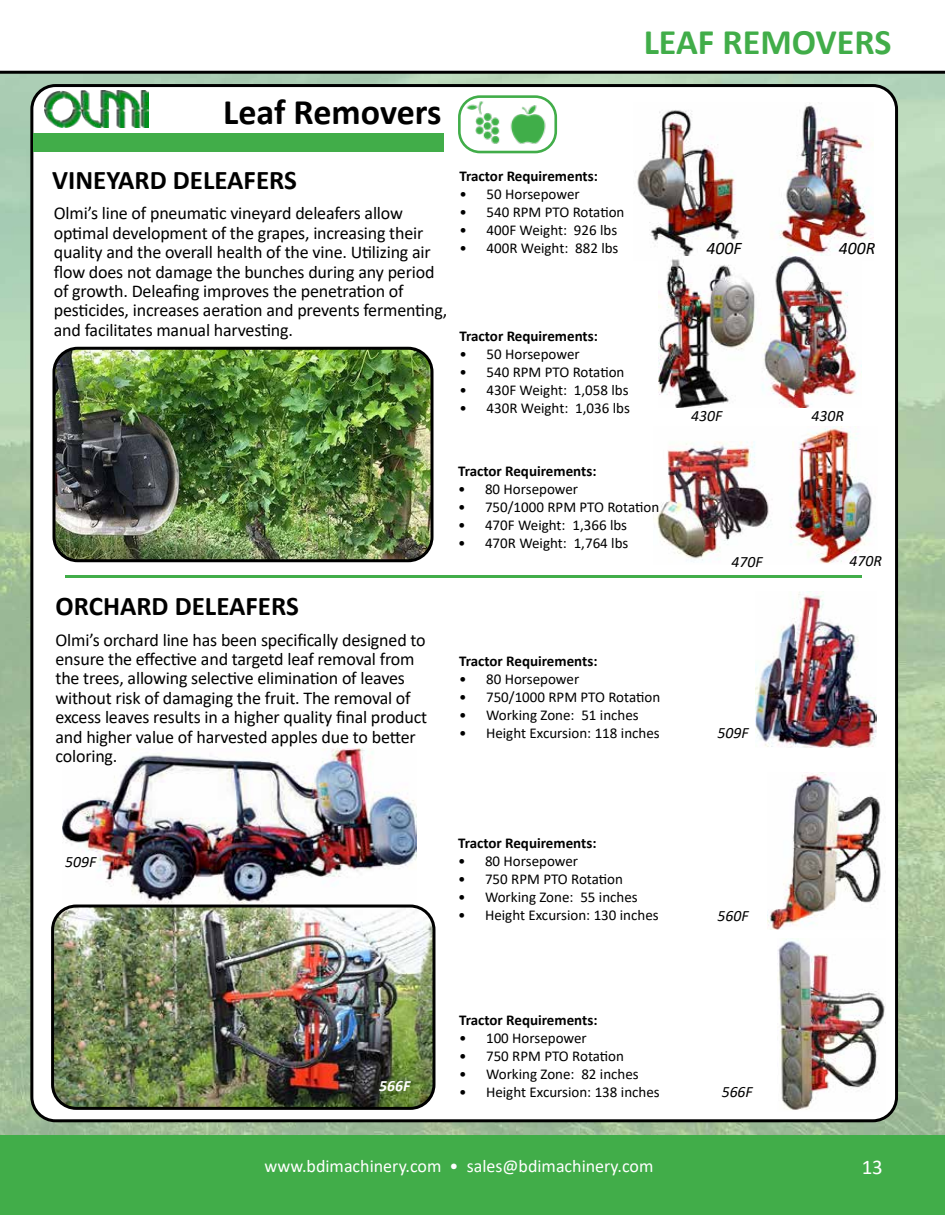
<style>
.page{position:relative;width:945px;height:1215px;background:#fff}
.page>*{position:absolute;margin:0;border:0;box-sizing:border-box;transform-origin:0 0}
.t1{font:700 36px "Calibri";color:#41ad49}
.t2{font:700 36px "Calibri";color:#000}
.t3{font:700 27px "Calibri";color:#000}
.t4{font:21px "Calibri";color:#fff}
.t5{font:18px/19.4px "Calibri";letter-spacing:-.01em;color:#000}
.t6{font:18px "Calibri";color:#fff}
.t7{font:italic 17.7px "Calibri";color:#000}
.t8{font:italic 15.75px "Calibri";color:#000}
.t9{font:italic 700 15.75px "Calibri";color:#fff}
.t10{font:15px "Calibri";color:#000}
.t11{font:700 15px "Calibri";color:#000}
</style>
<div class="page">
<img style="left:0;top:74px;width:945px;height:1062px">
<div style="left:0;top:1136px;width:945px;height:79px;background:#41ad49"></div>
<hr style="left:0;top:71px;width:945px;height:3px;background:#000">
<div style="left:32px;top:86px;width:865px;height:1035px;background:#fff;border-radius:24px"></div>
<div style="left:33px;top:133px;width:411px;height:18px;background:#41ad49"></div>
<img style="left:45px;top:91px;width:104px;height:37px">
<img style="left:635px;top:103px;width:239px;height:153px">
<hr style="left:65px;top:575px;width:797px;height:3px;background:#41ad49">
<img style="left:653px;top:426px;width:219px;height:138px">
<div style="left:458px;top:95px;width:99px;height:58px;border:3px solid #41ad49;border-radius:21px"></div>
<img style="left:510px;top:103px;width:40px;height:46px">
<img style="left:463px;top:100px;width:37px;height:46px">
<img style="left:755px;top:592px;width:122px;height:156px">
<img style="left:62px;top:748px;width:354px;height:156px">
<img style="left:659px;top:256px;width:203px;height:151px">
<img style="left:56px;top:351px;width:374px;height:207px">
<div style="left:52px;top:347px;width:382px;height:215px;border:3px solid #000;border-radius:24px"></div>
<img style="left:55px;top:906px;width:379px;height:200px">
<div style="left:51px;top:905px;width:384px;height:205px;border:3px solid #000;border-radius:24px"></div>
<img style="left:777px;top:939px;width:109px;height:171px">
<img style="left:768px;top:774px;width:113px;height:156px">
<h1 class="t2" style="left:223px;top:86px;width:220px">Leaf Removers</h1>
<h1 class="t1" style="left:644px;top:17px;width:249px">LEAF REMOVERS</h1>
<h2 class="t3" style="left:52px;top:161px;width:246px">VINEYARD DELEAFERS</h2>
<p class="t5" style="left:54px;top:203px;width:395px">Olmi’s line of pneumatic vineyard deleafers allow optimal development of the grapes, increasing their quality and the overall health of the vine. Utilizing air flow does not damage the bunches during any period of growth. Deleafing improves the penetration of pesticides, increases aeration and prevents fermenting, and facilitates manual harvesting.</p>
<p class="t11" style="left:460px;top:165px;width:140px">Tractor Requirements:</p>
<p class="t10" style="left:460px;top:184px;width:122px">• 50 Horsepower</p>
<p class="t10" style="left:460px;top:202px;width:166px">• 540 RPM PTO Rotation</p>
<p class="t10" style="left:460px;top:220px;width:159px">• 400F Weight: 926 lbs</p>
<p class="t10" style="left:460px;top:238px;width:160px">• 400R Weight: 882 lbs</p>
<p class="t7" style="left:707px;top:235px;width:36px">400F</p>
<p class="t7" style="left:839px;top:235px;width:38px">400R</p>
<p class="t11" style="left:460px;top:326px;width:140px">Tractor Requirements:</p>
<p class="t10" style="left:460px;top:344px;width:122px">• 50 Horsepower</p>
<p class="t10" style="left:460px;top:362px;width:166px">• 540 RPM PTO Rotation</p>
<p class="t10" style="left:460px;top:380px;width:171px">• 430F Weight: 1,058 lbs</p>
<p class="t10" style="left:460px;top:398px;width:172px">• 430R Weight: 1,036 lbs</p>
<p class="t8" style="left:691px;top:404px;width:33px">430F</p>
<p class="t8" style="left:812px;top:404px;width:34px">430R</p>
<h2 class="t3" style="left:56px;top:587px;width:245px">ORCHARD DELEAFERS</h2>
<p class="t5" style="left:56px;top:630px;width:373px">Olmi’s orchard line has been specifically designed to ensure the effective and targetd leaf removal from the trees, allowing selective elimination of leaves without risk of damaging the fruit. The removal of excess leaves results in a higher quality final product and higher value of harvested apples due to better coloring.</p>
<p class="t11" style="left:458px;top:460px;width:140px">Tractor Requirements:</p>
<p class="t10" style="left:458px;top:479px;width:122px">• 80 Horsepower</p>
<p class="t10" style="left:458px;top:497px;width:203px">• 750/1000 RPM PTO Rotation</p>
<p class="t10" style="left:458px;top:515px;width:171px">• 470F Weight: 1,366 lbs</p>
<p class="t10" style="left:458px;top:533px;width:172px">• 470R Weight: 1,764 lbs</p>
<p class="t11" style="left:459px;top:651px;width:140px">Tractor Requirements:</p>
<p class="t10" style="left:459px;top:669px;width:122px">• 80 Horsepower</p>
<p class="t10" style="left:459px;top:687px;width:203px">• 750/1000 RPM PTO Rotation</p>
<p class="t10" style="left:459px;top:705px;width:181px">• Working Zone: 51 inches</p>
<p class="t10" style="left:459px;top:723px;width:202px">• Height Excursion: 118 inches</p>
<p class="t8" style="left:732px;top:551px;width:33px">470F</p>
<p class="t8" style="left:849px;top:550px;width:34px">470R</p>
<p class="t8" style="left:718px;top:722px;width:33px">509F</p>
<p class="t8" style="left:65px;top:850px;width:33px">509F</p>
<p class="t11" style="left:458px;top:832px;width:140px">Tractor Requirements:</p>
<p class="t10" style="left:458px;top:850px;width:122px">• 80 Horsepower</p>
<p class="t10" style="left:458px;top:868px;width:166px">• 750 RPM PTO Rotation</p>
<p class="t10" style="left:458px;top:886px;width:181px">• Working Zone: 55 inches</p>
<p class="t10" style="left:458px;top:904px;width:202px">• Height Excursion: 130 inches</p>
<p class="t8" style="left:718px;top:905px;width:33px">560F</p>
<p class="t9" style="left:379px;top:1074px;width:33px">566F</p>
<p class="t11" style="left:459px;top:1009px;width:140px">Tractor Requirements:</p>
<p class="t10" style="left:459px;top:1028px;width:129px">• 100 Horsepower</p>
<p class="t10" style="left:459px;top:1046px;width:166px">• 750 RPM PTO Rotation</p>
<p class="t10" style="left:459px;top:1064px;width:181px">• Working Zone: 82 inches</p>
<p class="t10" style="left:459px;top:1082px;width:202px">• Height Excursion: 138 inches</p>
<p class="t8" style="left:722px;top:1081px;width:33px">566F</p>
<p class="t6" style="left:265px;top:1153px;width:390px">www.bdimachinery.com • sales@bdimachinery.com</p>
<p class="t4" style="left:862px;top:1153px;width:23px">13</p>
</div>
